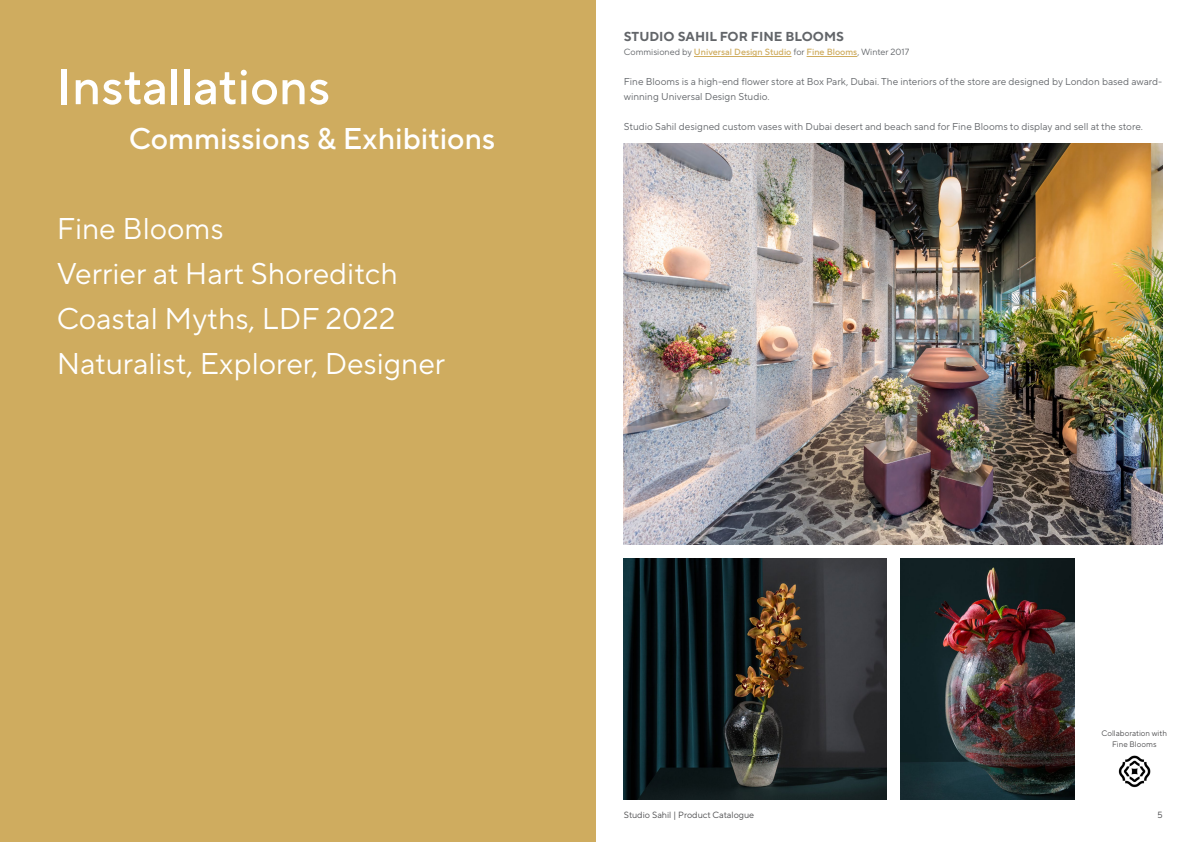
<style>
.page{position:relative;width:1191px;height:842px;background:#fff}
.page>*{position:absolute;margin:0;border:0;box-sizing:border-box;transform-origin:0 0}
.t1{font:500 50px "TT Norms Pro";color:#fff}
.t2{font:30px/45px "TT Norms Pro";color:#fff}
.t3{font:500 30px "TT Norms Pro";color:#fff}
.t4{font:700 13px "TT Norms Pro";color:#626569}
.t5{font:10px/15px "TT Norms Pro";color:#626569}
.t6{font:500 9px "TT Norms Pro";color:#cfac5f}
.t7{font:9px "TT Norms Pro";color:#4d4d4f}
.t8{font:8px/11px "TT Norms Pro";color:#4d4d4f;text-align:center}
.s1{font-weight:400;color:#626569}
</style>
<div class="page">
<div style="left:0;top:0;width:595px;height:842px;background:#cfac5f"></div>
<hr style="left:694px;top:56px;width:97px;height:1px;background:#cfac5f">
<hr style="left:806px;top:56px;width:51px;height:1px;background:#cfac5f">
<img style="left:624px;top:144px;width:538px;height:400px">
<img style="left:624px;top:558px;width:262px;height:241px">
<img style="left:900px;top:558px;width:175px;height:241px">
<img style="left:1118px;top:755px;width:33px;height:33px">
<h1 class="t1" style="left:57px;top:50px;width:275px">Installations</h1>
<h2 class="t3" style="left:129px;top:117px;width:368px">Commissions &amp; Exhibitions</h2>
<h2 class="t2" style="left:57px;top:206px;width:390px">Fine Blooms<br>Verrier at Hart Shoreditch<br>Coastal Myths, LDF 2022<br>Naturalist, Explorer, Designer</h2>
<h3 class="t4" style="left:624px;top:27px;width:222px">STUDIO SAHIL FOR FINE BLOOMS</h3>
<p class="t6" style="left:624px;top:45px;width:287px"><span class="s1">Commisioned by</span> Universal Design Studio <span class="s1">for</span> Fine Blooms<span class="s1">, Winter 2017</span></p>
<p class="t5" style="left:624px;top:74px;width:540px">Fine Blooms is a high-end flower store at Box Park, Dubai. The interiors of the store are designed by London based award&shy;winning Universal Design Studio.</p>
<p class="t5" style="left:624px;top:119px;width:521px">Studio Sahil designed custom vases with Dubai desert and beach sand for Fine Blooms to display and sell at the store.</p>
<p class="t8" style="left:1101px;top:728px;width:67px">Collaboration with<br>Fine Blooms</p>
<p class="t7" style="left:624px;top:808px;width:132px">Studio Sahil | Product Catalogue</p>
<p class="t7" style="left:1157px;top:808px;width:7px">5</p>
</div>
